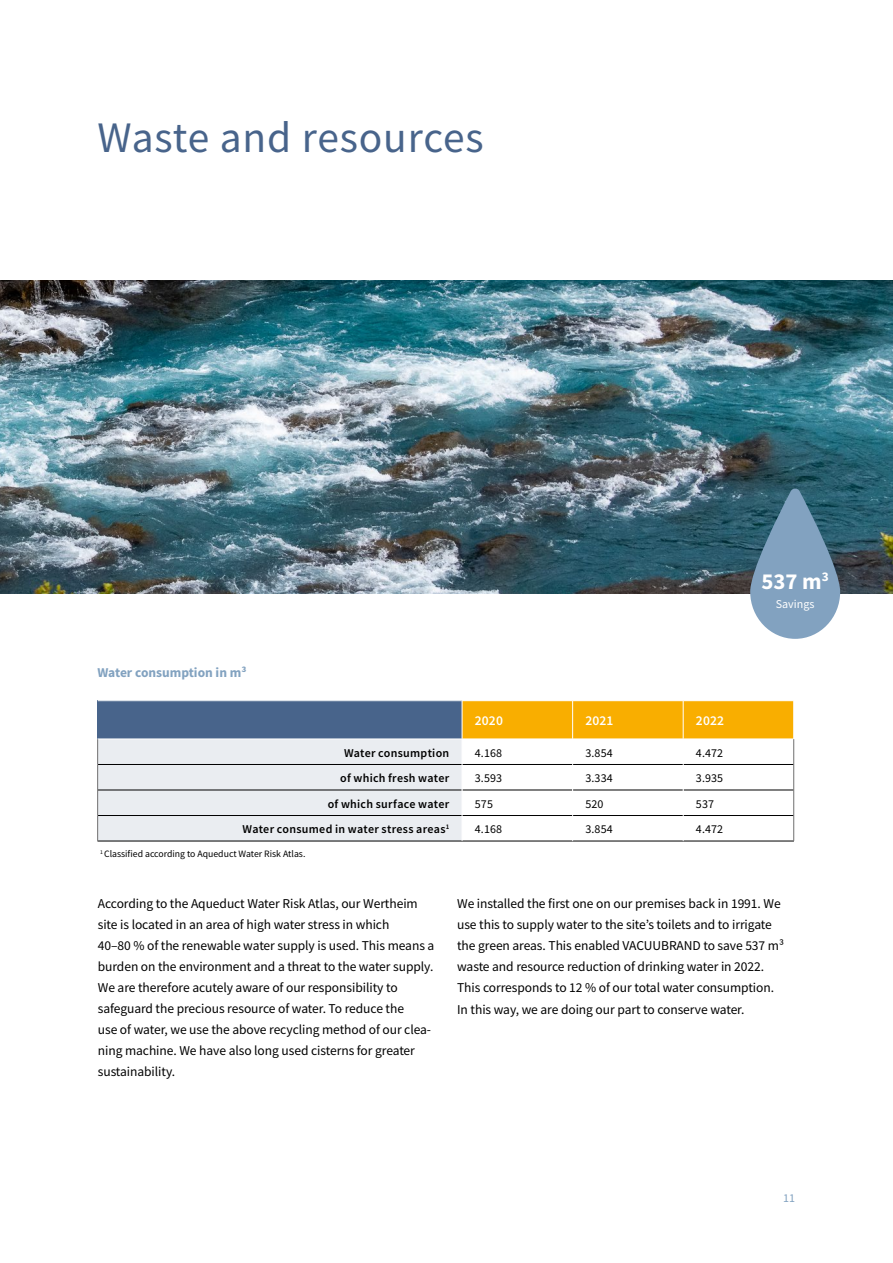
<style>
.page{position:relative;width:893px;height:1263px;background:#fff}
.page>*{position:absolute;margin:0;border:0;box-sizing:border-box;transform-origin:0 0}
.t1{font:43.5px "Source Sans Pro";letter-spacing:.02em;color:#48648b}
.t2{font:700 22.8px "Source Sans Pro";color:#fff}
.t3{font:13.5px/21px "Source Sans Pro";letter-spacing:-.005em;color:#000}
.t4{font:700 13.5px "Source Sans Pro";color:#82a2c0}
.t5{font:600 13.5px "Source Sans Pro";letter-spacing:.01em;color:#fff}
.t6{font:600 12px "Source Sans Pro";letter-spacing:.025em;color:#000}
.t7{font:12px "Source Sans Pro";letter-spacing:.01em;color:#000}
.t8{font:12px "Source Sans Pro";color:#fff}
.t9{font:12px "Source Sans Pro";color:#82a2c0}
.t10{font:9.75px "Source Sans Pro";color:#000}
</style>
<div class="page">
<hr style="left:462px;top:841px;width:111px;height:1px;background:#000">
<hr style="left:573px;top:841px;width:110px;height:1px;background:#000">
<hr style="left:683px;top:841px;width:111px;height:1px;background:#000">
<hr style="left:97px;top:841px;width:365px;height:1px;background:#000">
<svg style="left:97px;top:701px;width:697px;height:140px"></svg>
<img style="left:0;top:281px;width:893px;height:312px">
<svg style="left:750px;top:488px;width:90px;height:151px;background:#7294ac"></svg>
<h1 class="t1" style="left:97px;top:110px;width:388px">Waste and resources</h1>
<p class="t4" style="left:97px;top:664px;width:151px">Water consumption in m³</p>
<p class="t5" style="left:475px;top:711px;width:30px">2020</p>
<p class="t5" style="left:585px;top:711px;width:30px">2021</p>
<p class="t5" style="left:696px;top:711px;width:30px">2022</p>
<p class="t6" style="left:344px;top:745px;width:107px">Water consumption</p>
<p class="t7" style="left:475px;top:745px;width:29px">4.168</p>
<p class="t7" style="left:585px;top:745px;width:29px">3.854</p>
<p class="t7" style="left:696px;top:745px;width:29px">4.472</p>
<p class="t6" style="left:340px;top:770px;width:111px">of which fresh water</p>
<p class="t7" style="left:475px;top:771px;width:29px">3.593</p>
<p class="t7" style="left:585px;top:771px;width:29px">3.334</p>
<p class="t7" style="left:696px;top:771px;width:29px">3.935</p>
<p class="t6" style="left:328px;top:796px;width:123px">of which surface water</p>
<p class="t7" style="left:475px;top:796px;width:20px">575</p>
<p class="t7" style="left:585px;top:796px;width:20px">520</p>
<p class="t7" style="left:696px;top:796px;width:20px">537</p>
<p class="t6" style="left:243px;top:821px;width:208px">Water consumed in water stress areas<sup>1</sup></p>
<p class="t7" style="left:475px;top:822px;width:29px">4.168</p>
<p class="t7" style="left:585px;top:822px;width:29px">3.854</p>
<p class="t7" style="left:696px;top:822px;width:29px">4.472</p>
<p class="t10" style="left:100px;top:847px;width:207px"><sup>1</sup> Classified according to Aqueduct Water Risk Atlas.</p>
<h2 class="t2" style="left:762px;top:565px;width:69px">537 m<sup>3</sup></h2>
<p class="t8" style="left:776px;top:596px;width:40px">Savings</p>
<p class="t3" style="left:98px;top:893px;width:338px">According to the Aqueduct Water Risk Atlas, our Wertheim site is located in an area of high water stress in which<br>40–80 % of the renewable water supply is used. This means a burden on the environment and a threat to the water supply.<br>We are therefore acutely aware of our responsibility to safeguard the precious resource of water. To reduce the<br>use of water, we use the above recycling method of our clea&shy;ning machine. We have also long used cisterns for greater sustainability.</p>
<p class="t3" style="left:457px;top:893px;width:328px">We installed the first one on our premises back in 1991. We use this to supply water to the site’s toilets and to irrigate the green areas. This enabled VACUUBRAND to save 537 m³ waste and resource reduction of drinking water in 2022.<br>This corresponds to 12 % of our total water consumption.<br>In this way, we are doing our part to conserve water.</p>
<p class="t9" style="left:783px;top:1191px;width:13px">11</p>
</div>
